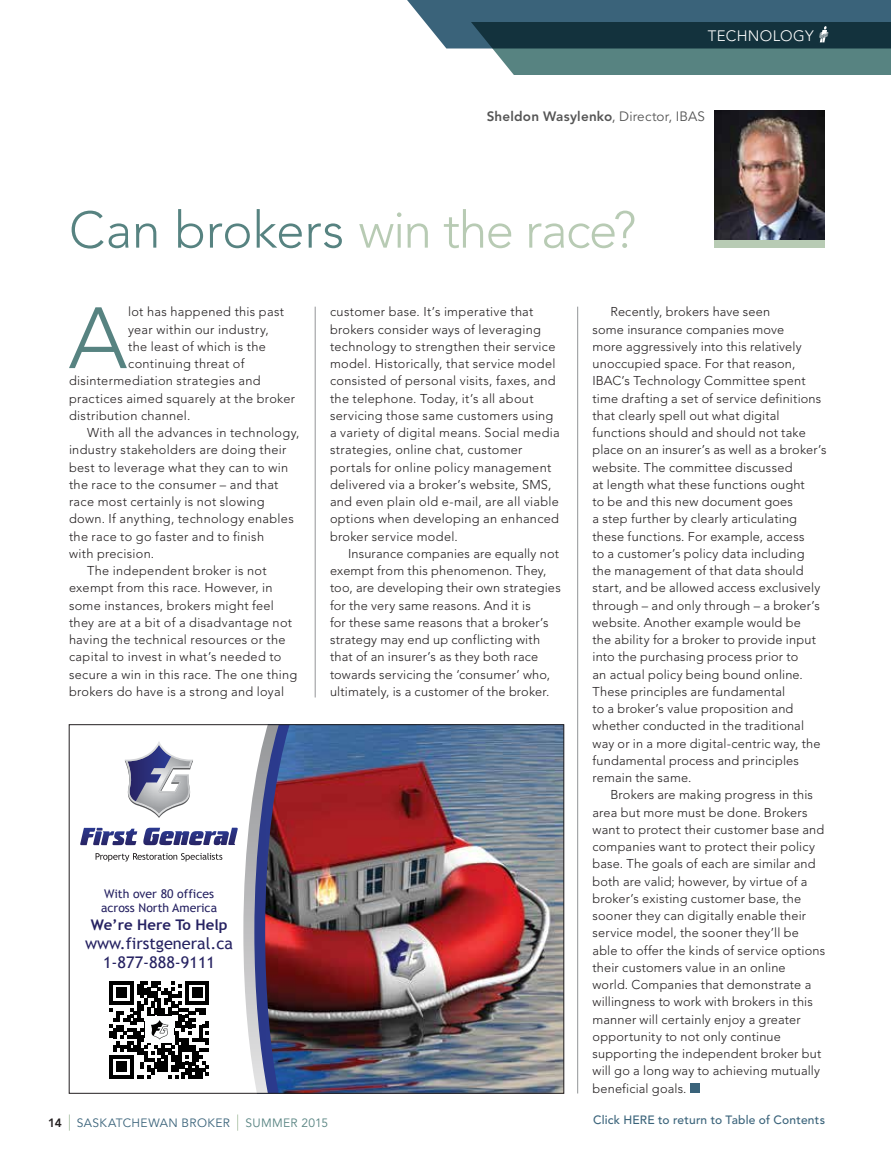
<style>
.page{position:relative;width:891px;height:1161px;background:#fff}
.page>*{position:absolute;margin:0;border:0;box-sizing:border-box;transform-origin:0 0}
.t1{font:300 85.8px "Avenir";color:#578381}
.t2{font:300 51px "Avenir";letter-spacing:-.02em;color:#b8cbb4}
.t3{font:16.05px/19.2px "Trebuchet MS";color:#262262;text-align:center}
.t4{font:300 15px "Avenir";letter-spacing:.02em;color:#fff}
.t5{font:700 14.7px "Trebuchet MS";color:#262262}
.t6{font:800 13.5px "Avenir";letter-spacing:.015em;color:#555}
.t7{font:300 12.75px/17.2px "Avenir";letter-spacing:.015em;color:#231f20}
.t8{font:12px/14.4px "Trebuchet MS";color:#262262}
.t9{font:500 12px "Avenir";letter-spacing:.015em;color:#3a637a}
.t10{font:12px "Avenir";letter-spacing:.03em;color:#3a637a}
.t11{font:12px "Avenir";letter-spacing:.025em;color:#578381}
.s1{font-weight:400}
.s2{color:#578381}
.s3{font-weight:800;color:#231f20}
</style>
<div class="page">
<hr style="left:315px;top:307px;width:1px;height:390px;background:#939598">
<hr style="left:577px;top:307px;width:1px;height:786px;background:#939598">
<img style="left:715px;top:110px;width:110px;height:130px">
<div style="left:715px;top:240px;width:110px;height:8px;background:#b8cbb4"></div>
<svg style="left:407px;top:0;width:484px;height:75px;background:#4a6d77"></svg>
<div style="left:690px;top:1083px;width:10px;height:10px;background:#3a637a"></div>
<hr style="left:890px;top:0;width:1px;height:37px;background:#005288">
<img style="left:290px;top:726px;width:272px;height:366px">
<img style="left:279px;top:726px;width:11px;height:366px">
<svg style="left:270px;top:726px;width:9px;height:366px;background:#52334b"></svg>
<svg style="left:81px;top:726px;width:189px;height:366px"></svg>
<svg style="left:110px;top:981px;width:99px;height:98px"></svg>
<svg style="left:80px;top:828px;width:57px;height:17px"></svg>
<svg style="left:143px;top:828px;width:95px;height:17px"></svg>
<svg style="left:96px;top:853px;width:126px;height:9px"></svg>
<svg style="left:125px;top:741px;width:68px;height:77px"></svg>
<svg style="left:69px;top:1114px;width:1px;height:17px"></svg>
<svg style="left:237px;top:1114px;width:1px;height:17px"></svg>
<p class="t4" style="left:708px;top:27px;width:107px">TECHNOLOGY</p>
<p class="t6" style="left:487px;top:108px;width:220px">Sheldon Wasylenko<span class="s1">, Director, IBAS</span></p>
<h2 class="t2" style="left:69px;top:200px;width:569px"><span class="s2">Can brokers</span> win the race?</h2>
<h1 class="t1" style="left:69px;top:288px;width:60px">A</h1>
<p class="t7" style="left:128px;top:303px;width:157px">lot has happened this past</p>
<p class="t7" style="left:128px;top:321px;width:142px">year within our industry,</p>
<p class="t7" style="left:128px;top:338px;width:139px">the least of which is the</p>
<p class="t7" style="left:128px;top:355px;width:118px">continuing threat of</p>
<p class="t7" style="left:69px;top:372px;width:193px">disintermediation strategies and</p>
<p class="t7" style="left:69px;top:390px;width:228px">practices aimed squarely at the broker</p>
<p class="t7" style="left:69px;top:407px;width:123px">distribution channel.</p>
<p class="t7" style="left:87px;top:424px;width:214px">With all the advances in technology,</p>
<p class="t7" style="left:69px;top:441px;width:219px">industry stakeholders are doing their</p>
<p class="t7" style="left:69px;top:459px;width:221px">best to leverage what they can to win</p>
<p class="t7" style="left:69px;top:476px;width:211px">the race to the consumer – and that</p>
<p class="t7" style="left:69px;top:493px;width:197px">race most certainly is not slowing</p>
<p class="t7" style="left:69px;top:510px;width:226px">down. If anything, technology enables</p>
<p class="t7" style="left:69px;top:528px;width:197px">the race to go faster and to finish</p>
<p class="t7" style="left:69px;top:545px;width:87px">with precision.</p>
<p class="t7" style="left:87px;top:562px;width:181px">The independent broker is not</p>
<p class="t7" style="left:69px;top:579px;width:205px">exempt from this race. However, in</p>
<p class="t7" style="left:69px;top:597px;width:207px">some instances, brokers might feel</p>
<p class="t7" style="left:69px;top:614px;width:225px">they are at a bit of a disadvantage not</p>
<p class="t7" style="left:69px;top:631px;width:218px">having the technical resources or the</p>
<p class="t7" style="left:69px;top:648px;width:214px">capital to invest in what’s needed to</p>
<p class="t7" style="left:69px;top:666px;width:230px">secure a win in this race. The one thing</p>
<p class="t7" style="left:69px;top:683px;width:217px">brokers do have is a strong and loyal</p>
<p class="t7" style="left:330px;top:303px;width:231px">customer base. It’s imperative that brokers consider ways of leveraging technology to strengthen their service model. Historically, that service model consisted of personal visits, faxes, and the telephone. Today, it’s all about servicing those same customers using a variety of digital means. Social media strategies, online chat, customer portals for online policy management delivered via a broker’s website, SMS, and even plain old e-mail, are all viable options when developing an enhanced broker service model.</p>
<p class="t7" style="left:330px;top:545px;width:232px;text-indent:18px">Insurance companies are equally not exempt from this phenomenon. They, too, are developing their own strategies for the very same reasons. And it is<br>for these same reasons that a broker’s strategy may end up conflicting with that of an insurer’s as they both race towards servicing the ‘consumer’ who, ultimately, is a customer of the broker.</p>
<p class="t8" style="left:101px;top:887px;width:117px">With over 80 offices across North America</p>
<p class="t5" style="left:91px;top:916px;width:138px">We’re Here To Help</p>
<p class="t3" style="left:85px;top:934px;width:150px">www.firstgeneral.ca<br>1-877-888-9111</p>
<p class="t7" style="left:592px;top:303px;width:235px;text-indent:18px">Recently, brokers have seen<br>some insurance companies move<br>more aggressively into this relatively unoccupied space. For that reason, IBAC’s Technology Committee spent time drafting a set of service definitions that clearly spell out what digital functions should and should not take place on an insurer’s as well as a broker’s website. The committee discussed<br>at length what these functions ought<br>to be and this new document goes<br>a step further by clearly articulating these functions. For example, access<br>to a customer’s policy data including the management of that data should start, and be allowed access exclusively through – and only through – a broker’s website. Another example would be<br>the ability for a broker to provide input into the purchasing process prior to<br>an actual policy being bound online.<br>These principles are fundamental<br>to a broker’s value proposition and whether conducted in the traditional way or in a more digital-centric way, the fundamental process and principles remain the same.</p>
<p class="t7" style="left:592px;top:786px;width:234px;text-indent:18px">Brokers are making progress in this area but more must be done. Brokers want to protect their customer base and companies want to protect their policy base. The goals of each are similar and both are valid; however, by virtue of a broker’s existing customer base, the sooner they can digitally enable their service model, the sooner they’ll be able to offer the kinds of service options their customers value in an online<br>world. Companies that demonstrate a willingness to work with brokers in this manner will certainly enjoy a greater opportunity to not only continue supporting the independent broker but will go a long way to achieving mutually beneficial goals.</p>
<p class="t10" style="left:48px;top:1116px;width:183px"><span class="s3">14</span> SASKATCHEWAN BROKER</p>
<p class="t11" style="left:245px;top:1116px;width:84px">SUMMER 2015</p>
<p class="t9" style="left:593px;top:1113px;width:233px">Click HERE to return to Table of Contents</p>
</div>
